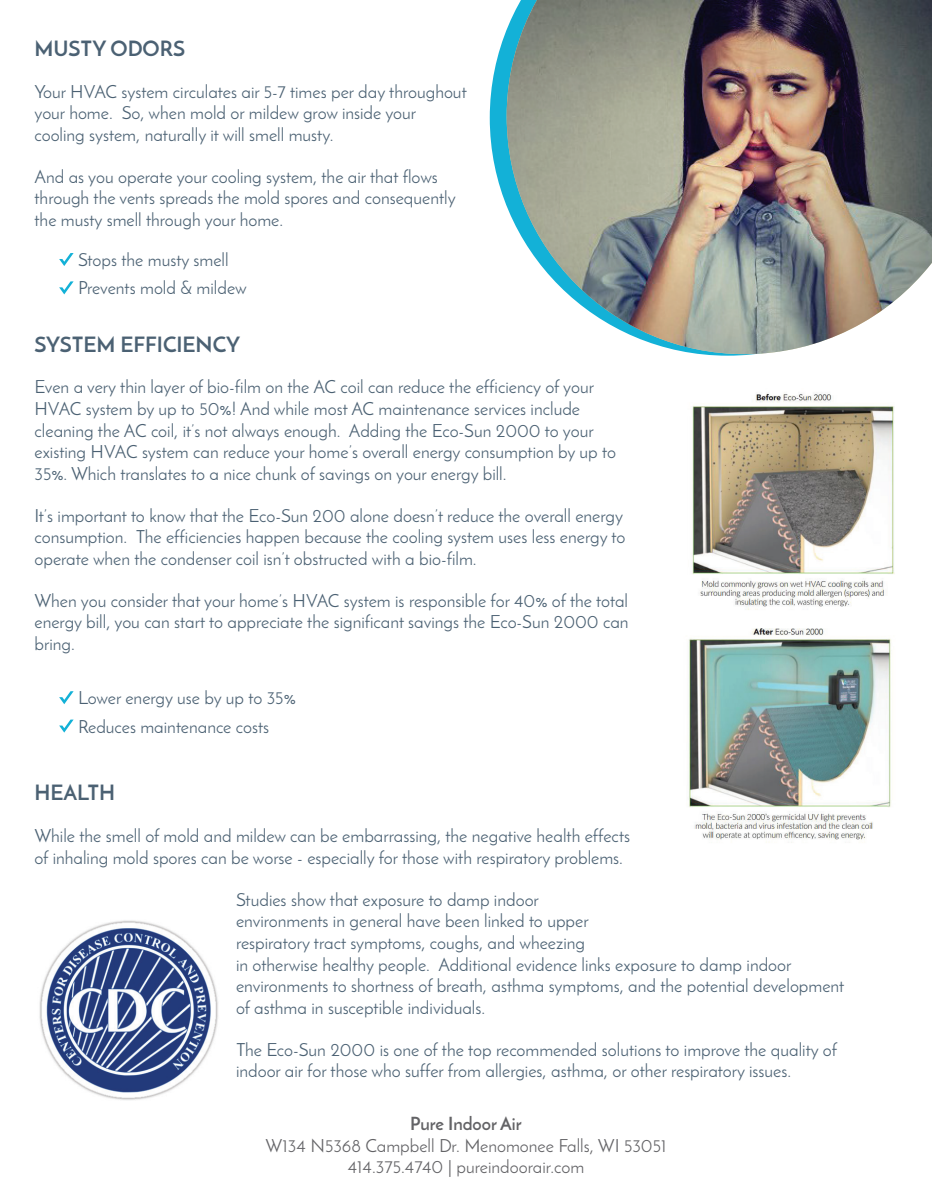
<style>
.page{position:relative;width:932px;height:1202px;background:#fff}
.page>*{position:absolute;margin:0;border:0;box-sizing:border-box;transform-origin:0 0}
.t1{font:700 21px "Josefin Sans";color:#4b6173}
.t2{font:18px/21.6px "Josefin Sans";color:#4b6173}
.t3{font:18px/21.6px "Josefin Sans";color:#636366;text-align:center}
.t4{font:700 18px "Josefin Sans";color:#636366}
</style>
<div class="page">
<img style="left:39px;top:920px;width:179px;height:180px">
<svg style="left:490px;top:31px;width:265px;height:325px"></svg>
<img style="left:506px;top:0;width:426px;height:354px">
<svg style="left:59px;top:253px;width:15px;height:13px"></svg>
<svg style="left:59px;top:281px;width:15px;height:13px"></svg>
<svg style="left:59px;top:691px;width:15px;height:13px"></svg>
<svg style="left:59px;top:719px;width:15px;height:13px"></svg>
<img style="left:692px;top:393px;width:203px;height:217px">
<img style="left:689px;top:628px;width:202px;height:215px">
<p class="t1" style="left:34px;top:35px;width:152px">MUSTY ODORS</p>
<p class="t2" style="left:34px;top:80px;width:434px">Your HVAC system circulates air 5-7 times per day throughout your home. So, when mold or mildew grow inside your cooling system, naturally it will smell musty.</p>
<p class="t2" style="left:34px;top:165px;width:423px">And as you operate your cooling system, the air that flows through the vents spreads the mold spores and consequently the musty smell through your home.</p>
<p class="t2" style="left:78px;top:245px;width:170px;line-height:28.3px">Stops the musty smell<br>Prevents mold &amp; mildew</p>
<p class="t1" style="left:34px;top:331px;width:207px">SYSTEM EFFICIENCY</p>
<p class="t2" style="left:34px;top:376px;width:583px">Even a very thin layer of bio-film on the AC coil can reduce the efficiency of your HVAC system by up to 50%! And while most AC maintenance services include cleaning the AC coil, it’s not always enough. Adding the Eco-Sun 2000 to your existing HVAC system can reduce your home’s overall energy consumption by up to 35%. Which translates to a nice chunk of savings on your energy bill.</p>
<p class="t2" style="left:34px;top:504px;width:592px">It’s important to know that the Eco-Sun 200 alone doesn’t reduce the overall energy consumption. The efficiencies happen because the cooling system uses less energy to operate when the condenser coil isn’t obstructed with a bio-film.</p>
<p class="t2" style="left:34px;top:589px;width:595px;text-align:justify">When you consider that your home’s HVAC system is responsible for 40% of the total energy bill, you can start to appreciate the significant savings the Eco-Sun 2000 can bring.</p>
<p class="t2" style="left:78px;top:683px;width:219px;line-height:28.3px">Lower energy use by up to 35%<br>Reduces maintenance costs</p>
<p class="t1" style="left:34px;top:780px;width:82px">HEALTH</p>
<p class="t2" style="left:34px;top:825px;width:597px">While the smell of mold and mildew can be embarrassing, the negative health effects of inhaling mold spores can be worse - especially for those with respiratory problems.</p>
<p class="t2" style="left:236px;top:888px;width:610px">Studies show that exposure to damp indoor<br>environments in general have been linked to upper<br>respiratory tract symptoms, coughs, and wheezing<br>in otherwise healthy people. Additional evidence links exposure to damp indoor environments to shortness of breath, asthma symptoms, and the potential development of asthma in susceptible individuals.</p>
<p class="t2" style="left:236px;top:1038px;width:602px">The Eco-Sun 2000 is one of the top recommended solutions to improve the quality of indoor air for those who suffer from allergies, asthma, or other respiratory issues.</p>
<p class="t4" style="left:410px;top:1112px;width:113px">Pure Indoor Air</p>
<p class="t3" style="left:265px;top:1134px;width:402px">W134 N5368 Campbell Dr. Menomonee Falls, WI 53051<br>414.375.4740 | pureindoorair.com</p>
</div>
